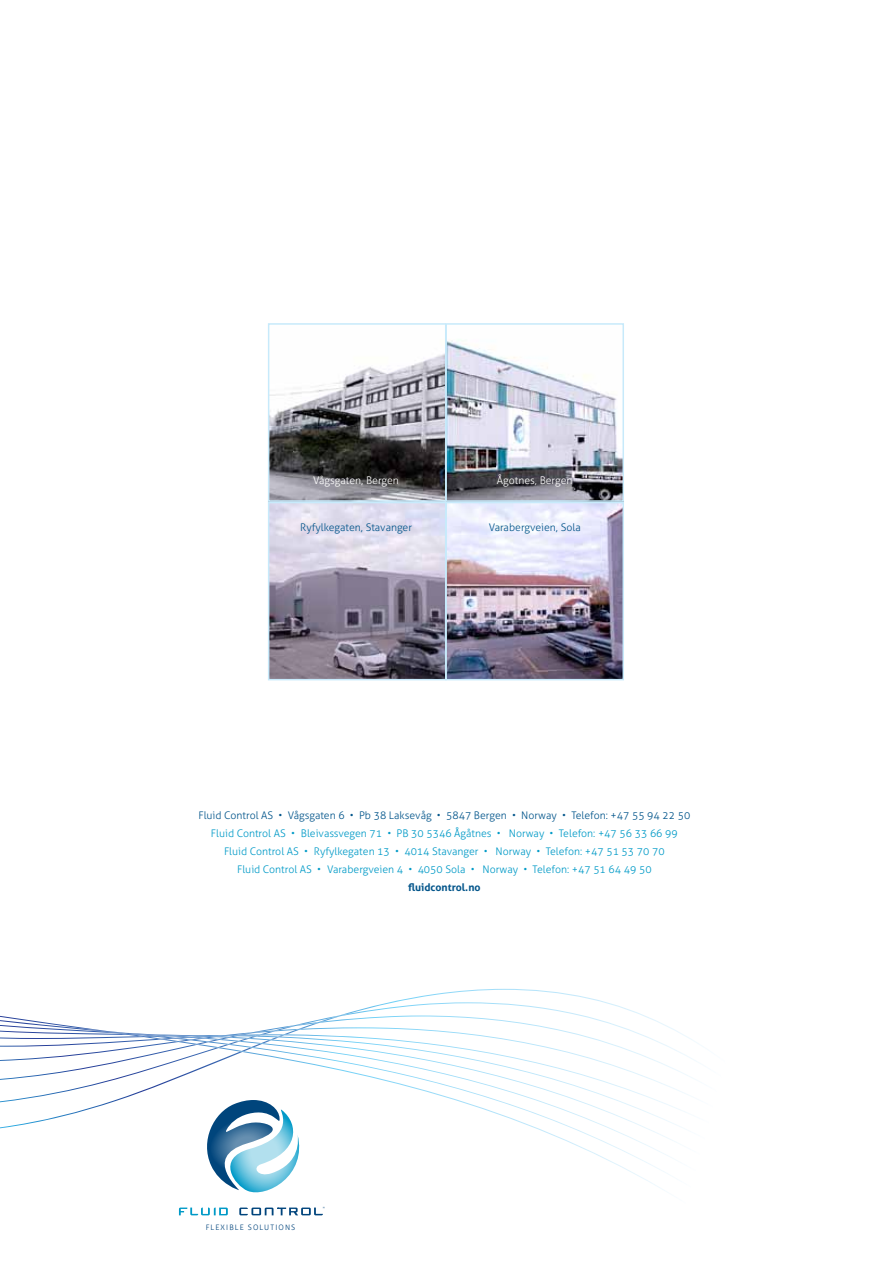
<style>
.page{position:relative;width:893px;height:1263px;background:#fff}
.page>*{position:absolute;margin:0;border:0;box-sizing:border-box;transform-origin:0 0}
.t1{font:300 10.5px/18px "Aller";color:#009ac7;text-align:center}
.t2{font:300 10.5px "Aller";color:#03558b}
.t3{font:300 10.5px "Aller";color:#fff}
.t4{font:700 10.5px "Aller";color:#03558b}
.t5{font:300 7.5px "Aller";letter-spacing:.15em;color:#00447c}
</style>
<div class="page">
<img style="left:271px;top:340px;width:350px;height:337px">
<div style="left:268px;top:323px;width:178px;height:179px;border:2px solid #c7eafb"></div>
<div style="left:268px;top:502px;width:178px;height:178px;border:2px solid #c7eafb"></div>
<svg style="left:239px;top:1207px;width:86px;height:8px"></svg>
<svg style="left:179px;top:1207px;width:49px;height:8px"></svg>
<svg style="left:344px;top:989px;width:299px;height:26px"></svg>
<svg style="left:0;top:1015px;width:702px;height:178px"></svg>
<img style="left:330px;top:1014px;width:19px;height:4px">
<div style="left:445px;top:323px;width:179px;height:179px;border:2px solid #c7eafb"></div>
<div style="left:445px;top:502px;width:179px;height:178px;border:2px solid #c7eafb"></div>
<p class="t3" style="left:313px;top:474px;width:87px">Vågsgaten, Bergen</p>
<p class="t2" style="left:300px;top:521px;width:113px">Ryfylkegaten, Stavanger</p>
<p class="t3" style="left:497px;top:474px;width:77px">Ågotnes, Bergen</p>
<p class="t2" style="left:489px;top:521px;width:94px">Varabergveien, Sola</p>
<p class="t2" style="left:198px;top:809px;width:493px">Fluid Control AS • Vågsgaten 6 • Pb 38 Laksevåg • 5847 Bergen • Norway • Telefon: +47 55 94 22 50</p>
<p class="t1" style="left:211px;top:824px;width:468px">Fluid Control AS • Bleivassvegen 71 • PB 30 5346 Ågåtnes • Norway • Telefon: +47 56 33 66 99<br>Fluid Control AS • Ryfylkegaten 13 • 4014 Stavanger • Norway • Telefon: +47 51 53 70 70<br>Fluid Control AS • Varabergveien 4 • 4050 Sola • Norway • Telefon: +47 51 64 49 50</p>
<p class="t4" style="left:408px;top:881px;width:74px">fluidcontrol.no</p>
<p class="t5" style="left:206px;top:1223px;width:91px">flexible solutions</p>
</div>
